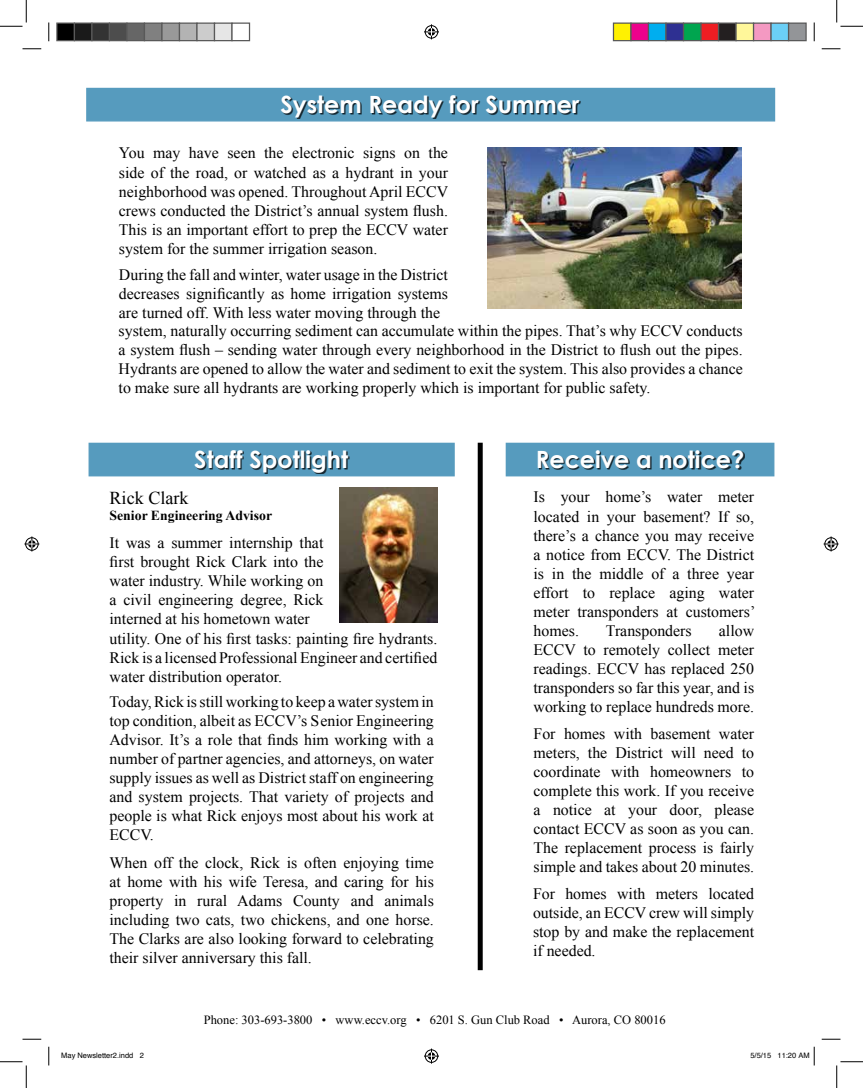
<style>
.page{position:relative;width:863px;height:1088px;background:#fff}
.page>*{position:absolute;margin:0;border:0;box-sizing:border-box;transform-origin:0 0}
.t1{font:700 23.75px "Century Gothic";color:#fff}
.t2{font:18.12px "Times New Roman";color:#000}
.t3{font:15.88px/19px "Times New Roman";color:#000;text-align:justify}
.t4{font:700 13.75px "Times New Roman";color:#000}
.t5{font:12.5px "Times New Roman";color:#000}
.t6{font:7.5px "Helvetica";color:#000}
</style>
<div class="page">
<div style="left:477px;top:442px;width:5px;height:528px;background:#000"></div>
<div style="left:89px;top:443px;width:366px;height:33px;background:#569bbe"></div>
<div style="left:196px;top:451px;width:153px;height:23px;background:#000;opacity:.75"></div>
<img style="left:339px;top:488px;width:98px;height:134px">
<div style="left:86px;top:88px;width:689px;height:33px;background:#569bbe"></div>
<div style="left:282px;top:97px;width:299px;height:22px;background:#000;opacity:.75"></div>
<div style="left:505px;top:443px;width:269px;height:33px;background:#569bbe"></div>
<div style="left:539px;top:451px;width:205px;height:18px;background:#000;opacity:.75"></div>
<img style="left:488px;top:147px;width:253px;height:162px">
<svg style="left:22px;top:48px;width:19px;height:2px"></svg>
<svg style="left:821px;top:48px;width:19px;height:2px"></svg>
<svg style="left:22px;top:1038px;width:19px;height:2px"></svg>
<svg style="left:821px;top:1038px;width:19px;height:2px"></svg>
<svg style="left:48px;top:22px;width:2px;height:19px"></svg>
<svg style="left:48px;top:1046px;width:2px;height:19px"></svg>
<svg style="left:813px;top:22px;width:2px;height:19px"></svg>
<svg style="left:0;top:0;width:27px;height:27px"></svg>
<svg style="left:0;top:1061px;width:27px;height:27px"></svg>
<svg style="left:836px;top:0;width:26px;height:27px"></svg>
<svg style="left:836px;top:1061px;width:26px;height:27px"></svg>
<svg style="left:424px;top:24px;width:15px;height:15px"></svg>
<svg style="left:424px;top:1048px;width:15px;height:15px"></svg>
<svg style="left:24px;top:536px;width:15px;height:15px"></svg>
<svg style="left:823px;top:536px;width:15px;height:15px"></svg>
<div style="left:57px;top:23px;width:17px;height:18px;background:#000"></div>
<div style="left:56px;top:22px;width:19px;height:19px;border:1px solid #595959"></div>
<div style="left:74px;top:23px;width:18px;height:18px;background:#1a1a1a"></div>
<div style="left:74px;top:22px;width:18px;height:19px;border:1px solid #595959"></div>
<div style="left:92px;top:23px;width:17px;height:18px;background:#333"></div>
<div style="left:91px;top:22px;width:19px;height:19px;border:1px solid #595959"></div>
<div style="left:109px;top:23px;width:18px;height:18px;background:#4d4d4d"></div>
<div style="left:109px;top:22px;width:19px;height:19px;border:1px solid #595959"></div>
<div style="left:127px;top:23px;width:17px;height:18px;background:#666"></div>
<div style="left:126px;top:22px;width:19px;height:19px;border:1px solid #595959"></div>
<div style="left:144px;top:23px;width:18px;height:18px;background:#808080"></div>
<div style="left:144px;top:22px;width:18px;height:19px;border:1px solid #595959"></div>
<div style="left:162px;top:23px;width:17px;height:18px;background:#999"></div>
<div style="left:161px;top:22px;width:19px;height:19px;border:1px solid #595959"></div>
<div style="left:179px;top:23px;width:18px;height:18px;background:#b3b3b3"></div>
<div style="left:179px;top:22px;width:19px;height:19px;border:1px solid #595959"></div>
<div style="left:197px;top:23px;width:17px;height:18px;background:#ccc"></div>
<div style="left:196px;top:22px;width:19px;height:19px;border:1px solid #595959"></div>
<div style="left:214px;top:23px;width:18px;height:18px;background:#e6e6e6"></div>
<div style="left:214px;top:22px;width:18px;height:19px;border:1px solid #595959"></div>
<div style="left:231px;top:22px;width:19px;height:19px;border:1px solid #595959"></div>
<div style="left:613px;top:23px;width:18px;height:18px;background:#fff101"></div>
<div style="left:612px;top:22px;width:19px;height:19px;border:1px solid #595959"></div>
<div style="left:631px;top:23px;width:17px;height:18px;background:#ed028c"></div>
<div style="left:630px;top:22px;width:19px;height:19px;border:1px solid #595959"></div>
<div style="left:648px;top:23px;width:18px;height:18px;background:#00aeef"></div>
<div style="left:648px;top:22px;width:18px;height:19px;border:1px solid #595959"></div>
<div style="left:666px;top:23px;width:17px;height:18px;background:#2e3092"></div>
<div style="left:665px;top:22px;width:19px;height:19px;border:1px solid #595959"></div>
<div style="left:683px;top:23px;width:18px;height:18px;background:#00a54f"></div>
<div style="left:682px;top:22px;width:19px;height:19px;border:1px solid #595959"></div>
<div style="left:701px;top:23px;width:17px;height:18px;background:#ee1d23"></div>
<div style="left:700px;top:22px;width:19px;height:19px;border:1px solid #595959"></div>
<div style="left:718px;top:23px;width:18px;height:18px;background:#231f20"></div>
<div style="left:718px;top:22px;width:18px;height:19px;border:1px solid #595959"></div>
<div style="left:736px;top:23px;width:17px;height:18px;background:#fff79a"></div>
<div style="left:735px;top:22px;width:19px;height:19px;border:1px solid #595959"></div>
<div style="left:753px;top:23px;width:18px;height:18px;background:#f499c2"></div>
<div style="left:752px;top:22px;width:19px;height:19px;border:1px solid #595959"></div>
<div style="left:771px;top:23px;width:17px;height:18px;background:#6bcff6"></div>
<div style="left:770px;top:22px;width:19px;height:19px;border:1px solid #595959"></div>
<div style="left:788px;top:23px;width:18px;height:18px;background:#939598"></div>
<div style="left:788px;top:22px;width:18px;height:19px;border:1px solid #595959"></div>
<svg style="left:813px;top:1046px;width:2px;height:19px"></svg>
<h1 class="t1" style="left:280px;top:89px;width:300px">System Ready for Summer</h1>
<p class="t3" style="left:119px;top:143px;width:331px">You may have seen the electronic signs on the side of the road, or watched as a hydrant in your neighborhood was opened. Throughout April ECCV crews conducted the District’s annual system flush.<br>This is an important effort to prep the ECCV water system for the summer irrigation season.</p>
<p class="t3" style="left:119px;top:265px;width:330px">During the fall and winter, water usage in the District decreases significantly as home irrigation systems are turned off. With less water moving through the</p>
<p class="t3" style="left:119px;top:320px;width:625px">system, naturally occurring sediment can accumulate within the pipes. That’s why ECCV conducts a system flush – sending water through every neighborhood in the District to flush out the pipes.<br>Hydrants are opened to allow the water and sediment to exit the system. This also provides a chance to make sure all hydrants are working properly which is important for public safety.</p>
<h1 class="t1" style="left:194px;top:444px;width:155px">Staff Spotlight</h1>
<p class="t2" style="left:109px;top:486px;width:81px">Rick Clark</p>
<p class="t4" style="left:109px;top:506px;width:164px">Senior Engineering Advisor</p>
<p class="t3" style="left:110px;top:532px;width:215px">It was a summer internship that first brought Rick Clark into the water industry. While working on a civil engineering degree, Rick interned at his hometown water</p>
<p class="t3" style="left:109px;top:629px;width:329px">utility. One of his first tasks: painting fire hydrants.<br>Rick is a licensed Professional Engineer and certified water distribution operator.</p>
<p class="t3" style="left:109px;top:691px;width:326px">Today, Rick is still working to keep a water system in top condition, albeit as ECCV’s Senior Engineering Advisor. It’s a role that finds him working with a number of partner agencies, and attorneys, on water supply issues as well as District staff on engineering and system projects. That variety of projects and people is what Rick enjoys most about his work at ECCV.</p>
<p class="t3" style="left:109px;top:852px;width:326px">When off the clock, Rick is often enjoying time at home with his wife Teresa, and caring for his property in rural Adams County and animals including two cats, two chickens, and one horse.<br>The Clarks are also looking forward to celebrating their silver anniversary this fall.</p>
<h1 class="t1" style="left:535px;top:444px;width:210px">Receive a notice?</h1>
<p class="t3" style="left:533px;top:487px;width:223px">Is your home’s water meter located in your basement? If so, there’s a chance you may receive a notice from ECCV. The District is in the middle of a three year effort to replace aging water meter transponders at customers’ homes.</p>
<p class="t3" style="left:533px;top:621px;width:222px;text-indent:185px">allow ECCV to remotely collect meter readings. ECCV has replaced 250 transponders so far this year, and is working to replace hundreds more.</p>
<p class="t3" style="left:533px;top:723px;width:222px">For homes with basement water meters, the District will need to coordinate with homeowners to complete this work. If you receive a notice at your door, please contact ECCV as soon as you can.<br>The replacement process is fairly simple and takes about 20 minutes.</p>
<p class="t3" style="left:533px;top:884px;width:223px">For homes with meters located outside, an ECCV crew will simply stop by and make the replacement if needed.</p>
<p class="t3" style="left:606px;top:621px;width:87px">Transponders</p>
<p class="t5" style="left:204px;top:1011px;width:463px">Phone: 303-693-3800 • www.eccv.org • 6201 S. Gun Club Road • Aurora, CO 80016</p>
<p class="t6" style="left:61px;top:1049px;width:84px">May Newsletter2.indd 2</p>
<p class="t6" style="left:750px;top:1049px;width:61px">5/5/15 11:20 AM</p>
</div>
